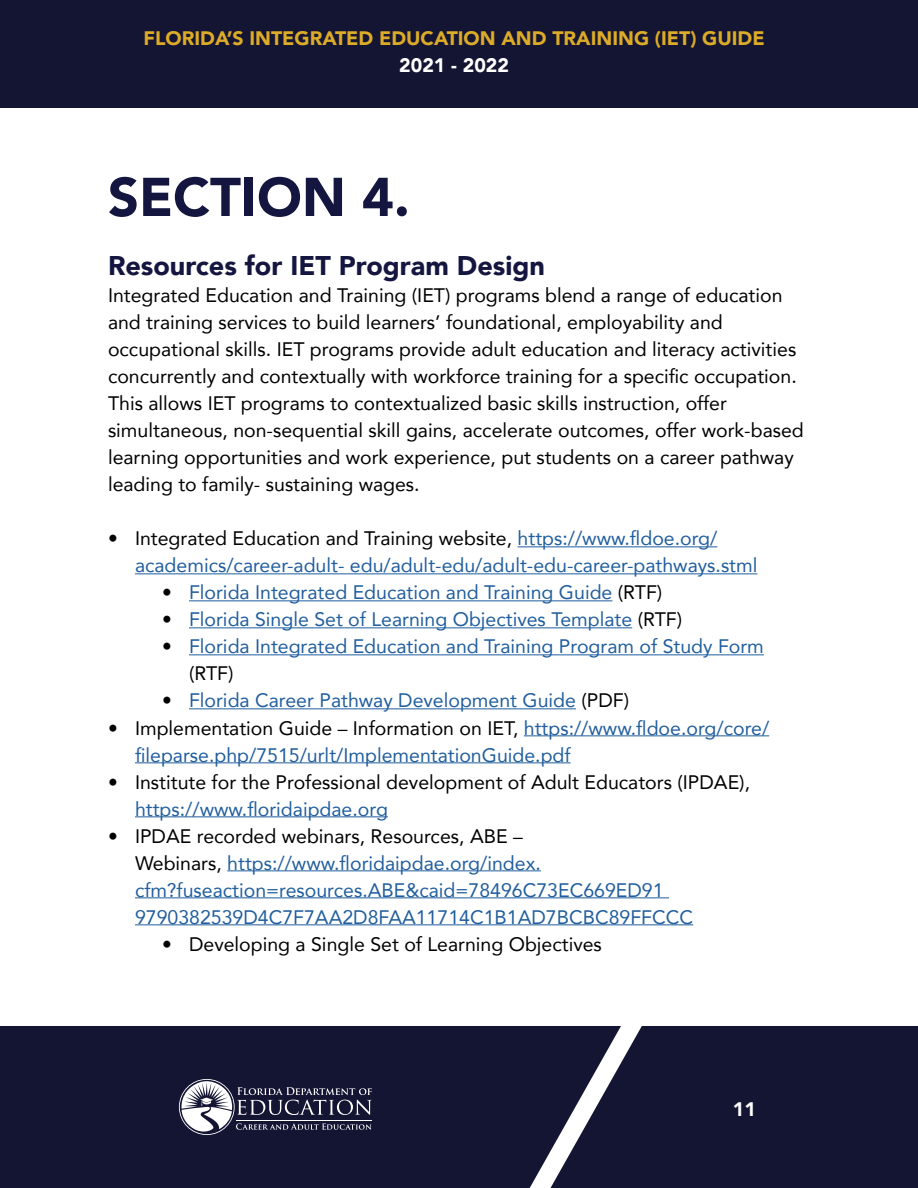
<style>
.page{position:relative;width:918px;height:1188px;background:#fff}
.page>*{position:absolute;margin:0;border:0;box-sizing:border-box;transform-origin:0 0}
.t1{font:900 54px "Avenir";color:#141640}
.t2{font:900 27px "Avenir";color:#141640}
.t3{font:19.5px/27px "Avenir";color:#215e9e}
.t4{font:19.5px/27px "Avenir";color:#000}
.t5{font:900 19.5px "Avenir";color:#dcab28}
.t6{font:900 19.5px "Avenir";color:#fff}
.s1{color:#000}
</style>
<div class="page">
<div style="left:0;top:0;width:918px;height:108px;background:#141433"></div>
<div style="left:0;top:1026px;width:551px;height:162px;background:#141433"></div>
<div style="left:551px;top:1026px;width:367px;height:162px;background:#141433"></div>
<svg style="left:179px;top:1079px;width:193px;height:56px;background:#4f4f67"></svg>
<hr style="left:518px;top:546px;width:199px;height:1px;background:#215e9e">
<hr style="left:135px;top:573px;width:622px;height:1px;background:#215e9e">
<hr style="left:189px;top:600px;width:423px;height:1px;background:#215e9e">
<hr style="left:189px;top:627px;width:443px;height:1px;background:#215e9e">
<hr style="left:189px;top:654px;width:575px;height:1px;background:#215e9e">
<hr style="left:189px;top:708px;width:387px;height:1px;background:#215e9e">
<hr style="left:524px;top:735px;width:245px;height:1px;background:#215e9e">
<hr style="left:135px;top:762px;width:436px;height:1px;background:#215e9e">
<hr style="left:135px;top:816px;width:253px;height:1px;background:#215e9e">
<hr style="left:227px;top:870px;width:314px;height:1px;background:#215e9e">
<hr style="left:135px;top:897px;width:534px;height:1px;background:#215e9e">
<hr style="left:135px;top:924px;width:558px;height:1px;background:#215e9e">
<p class="t5" style="left:144px;top:22px;width:623px">FLORIDA’S INTEGRATED EDUCATION AND TRAINING (IET) GUIDE</p>
<p class="t6" style="left:399px;top:49px;width:111px">2021 - 2022</p>
<h1 class="t1" style="left:108px;top:151px;width:303px">SECTION 4.</h1>
<h2 class="t2" style="left:108px;top:243px;width:438px">Resources for IET Program Design</h2>
<p class="t4" style="left:108px;top:282px;width:690px">Integrated Education and Training (IET) programs blend a range of education and training services to build learners’ foundational, employability and occupational skills. IET programs provide adult education and literacy activities</p>
<p class="t4" style="left:108px;top:363px;width:690px">concurrently and contextually with workforce training for a specific occupation.</p>
<p class="t4" style="left:108px;top:390px;width:697px">This allows IET programs to contextualized basic skills instruction, offer simultaneous, non-sequential skill gains, accelerate outcomes, offer work-based learning opportunities and work experience, put students on a career pathway leading to family- sustaining wages.</p>
<p class="t3" style="left:135px;top:525px;width:624px;text-indent:-27px"><span class="s1">• Integrated Education and Training website,</span> https://www.fldoe.org/ academics/career-adult- edu/adult-edu/adult-edu-career-pathways.stml</p>
<p class="t3" style="left:162px;top:579px;width:502px"><span class="s1">•</span> Florida Integrated Education and Training Guide <span class="s1">(RTF)</span></p>
<p class="t3" style="left:162px;top:606px;width:522px"><span class="s1">•</span> Florida Single Set of Learning Objectives Template <span class="s1">(RTF)</span></p>
<p class="t3" style="left:189px;top:633px;width:576px;text-indent:-27px"><span class="s1">•</span> Florida Integrated Education and Training Program of Study Form <span class="s1">(RTF)</span></p>
<p class="t3" style="left:162px;top:687px;width:469px"><span class="s1">•</span> Florida Career Pathway Development Guide <span class="s1">(PDF)</span></p>
<p class="t3" style="left:135px;top:714px;width:636px;text-indent:-27px"><span class="s1">• Implementation Guide – Information on IET,</span> https://www.fldoe.org/core/ fileparse.php/7515/urlt/ImplementationGuide.pdf</p>
<p class="t4" style="left:108px;top:768px;width:644px">• Institute for the Professional development of Adult Educators (IPDAE),</p>
<p class="t3" style="left:135px;top:795px;width:254px">https://www.floridaipdae.org</p>
<p class="t3" style="left:135px;top:822px;width:560px;text-indent:-27px"><span class="s1">• IPDAE recorded webinars, Resources, ABE –<br>Webinars,</span> https://www.floridaipdae.org/index. cfm?fuseaction=resources.ABE&amp;caid=78496C73EC669ED91<br>9790382539D4C7F7AA2D8FAA11714C1B1AD7BCBC89FFCCC</p>
<p class="t4" style="left:162px;top:930px;width:441px">• Developing a Single Set of Learning Objectives</p>
<p class="t6" style="left:733px;top:1093px;width:25px">11</p>
</div>
